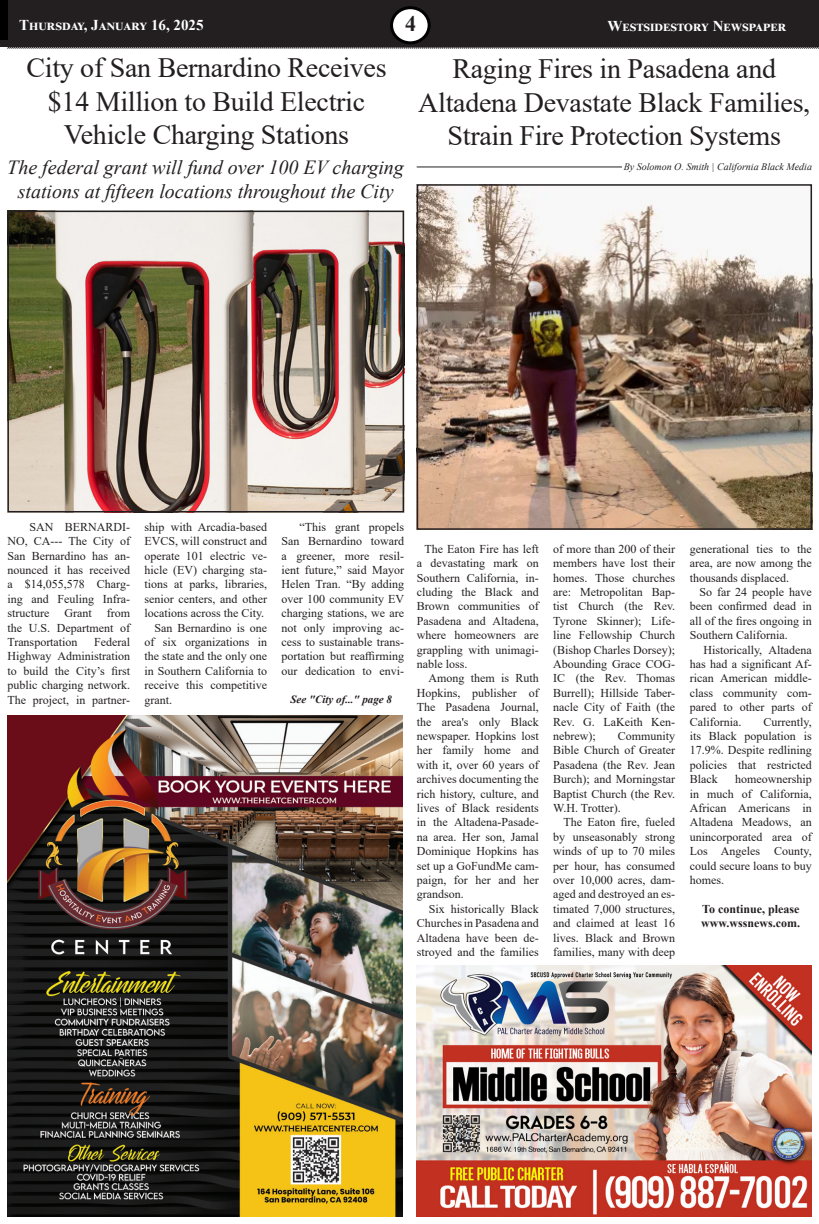
<style>
.page{position:relative;width:819px;height:1224px;background:#fff}
.page>*{position:absolute;margin:0;border:0;box-sizing:border-box;transform-origin:0 0}
.t1{font:28px/33.6px "Times New Roman";letter-spacing:-.01em;color:#231f20;text-align:center}
.t2{font:700 22px "Times New Roman";color:#231f20}
.t3{font:italic 20px/24px "Times New Roman";color:#231f20;text-align:center}
.t4{font:700 15px "Times New Roman";color:#fff}
.t5{font:12px/14.4px "Times New Roman";color:#231f20;text-align:justify}
.t6{font:700 12px "Times New Roman";color:#231f20}
.t7{font:italic 700 11px "Times New Roman";color:#231f20}
.t8{font:italic 10px "Times New Roman";color:#231f20}
</style>
<div class="page">
<div style="left:0;top:0;width:819px;height:46px;background:#231f20"></div>
<div style="left:392px;top:8px;width:37px;height:35px;background:#fff;border-radius:50%"></div>
<div style="left:390px;top:6px;width:41px;height:38px;border:3px solid #000;border-radius:50%"></div>
<svg style="left:6px;top:44px;width:813px;height:5px"></svg>
<hr style="left:417px;top:166px;width:205px;height:1px;background:#231f20">
<img style="left:7px;top:715px;width:395px;height:501px">
<div style="left:0;top:0;width:7px;height:39px;background:#000"></div>
<img style="left:417px;top:965px;width:395px;height:252px">
<img style="left:420px;top:187px;width:389px;height:340px">
<div style="left:417px;top:184px;width:395px;height:346px;border:2px solid #231f20"></div>
<img style="left:10px;top:214px;width:391px;height:295px">
<div style="left:7px;top:211px;width:397px;height:301px;border:2px solid #231f20"></div>
<p class="t4" style="left:19px;top:14px;width:186px">Thursday, January 16, 2025</p>
<h2 class="t2" style="left:405px;top:8px;width:12px">4</h2>
<p class="t4" style="left:608px;top:15px;width:180px">Westsidestory Newspaper</p>
<p class="t1" style="left:26px;top:50px;width:362px">City of San Bernardino Receives $14 Million to Build Electric</p>
<p class="t1" style="left:64px;top:117px;width:287px">Vehicle Charging Stations</p>
<p class="t3" style="left:7px;top:155px;width:398px">The federal grant will fund over 100 EV charging stations at fifteen locations throughout the City</p>
<p class="t1" style="left:452px;top:51px;width:325px">Raging Fires in Pasadena and</p>
<p class="t1" style="left:418px;top:84px;width:394px">Altadena Devastate Black Families,<br>Strain Fire Protection Systems</p>
<p class="t8" style="left:624px;top:160px;width:190px">By Solomon O. Smith | California Black Media</p>
<p class="t5" style="left:7px;top:519px;width:124px;text-indent:22px">SAN BERNARDI-NO, CA--- The City of San Bernardino has an&shy;nounced it has received a $14,055,578 Charg&shy;ing and Feuling Infra&shy;structure Grant from the U.S. Department of Transportation</p>
<p class="t5" style="left:7px;top:634px;width:124px;text-indent:87px">Federal Highway Administration to build the City’s first public charging network.<br>The project, in partner-</p>
<p class="t5" style="left:144px;top:519px;width:124px">ship with Arcadia-based EVCS, will construct and operate 101 electric ve&shy;hicle (EV) charging sta&shy;tions at parks, libraries, senior centers, and other locations across the City.</p>
<p class="t5" style="left:144px;top:620px;width:124px;text-indent:10px">San Bernardino is one of six organizations in the state and the only one in Southern California to receive this competitive grant.</p>
<p class="t5" style="left:281px;top:519px;width:124px;text-indent:18px">“This grant propels San Bernardino toward a greener, more resil&shy;ient future,” said Mayor Helen Tran. “By adding over 100 community EV charging stations, we are not only improving ac&shy;cess to sustainable trans&shy;portation but reaffirming our dedication to envi-</p>
<p class="t7" style="left:290px;top:692px;width:103px">See "City of..." page 8</p>
<p class="t5" style="left:417px;top:541px;width:124px;text-indent:8px">The Eaton Fire has left a devastating mark on Southern California, in&shy;cluding the Black and Brown communities of Pasadena and Altadena, where homeowners are grappling with unimagi&shy;nable loss.</p>
<p class="t5" style="left:417px;top:671px;width:124px;text-indent:12px">Among them is Ruth Hopkins, publisher of The Pasadena Journal, the area's only Black newspaper. Hopkins lost her family home and with it, over 60 years of archives documenting the rich history, culture, and lives of Black residents in the Altadena-Pasade&shy;na area. Her son, Jamal Dominique Hopkins has set up a GoFundMe cam&shy;paign, for her and her grandson.</p>
<p class="t5" style="left:417px;top:901px;width:124px;text-indent:12px">Six historically Black Churches in Pasadena and Altadena have been de&shy;stroyed and the families</p>
<p class="t5" style="left:553px;top:541px;width:124px">of more than 200 of their members have lost their homes. Those churches are: Metropolitan Bap&shy;tist Church (the Rev.<br>Tyrone Skinner); Life&shy;line Fellowship Church (Bishop Charles Dorsey); Abounding Grace COG-IC (the Rev. Thomas Burrell); Hillside Taber&shy;nacle City of Faith (the Rev. G. LaKeith Ken&shy;nebrew);</p>
<p class="t5" style="left:553px;top:728px;width:124px;text-indent:65px">Community Bible Church of Greater Pasadena (the Rev. Jean Burch); and Morningstar Baptist Church (the Rev.<br>W.H. Trotter).</p>
<p class="t5" style="left:553px;top:815px;width:124px;text-indent:10px">The Eaton fire, fueled by unseasonably strong winds of up to 70 miles per hour, has consumed over 10,000 acres, dam&shy;aged and destroyed an es&shy;timated 7,000 structures, and claimed at least 16 lives. Black and Brown families, many with deep</p>
<p class="t5" style="left:690px;top:541px;width:124px">generational ties to the area, are now among the thousands displaced.</p>
<p class="t5" style="left:690px;top:584px;width:124px;text-indent:10px">So far 24 people have been confirmed dead in all of the fires ongoing in Southern California.</p>
<p class="t5" style="left:690px;top:642px;width:124px;text-indent:14px">Historically, Altadena has had a significant Af&shy;rican American middle&shy;class community com&shy;pared to other parts of California.</p>
<p class="t5" style="left:690px;top:714px;width:124px;text-indent:74px">Currently, its Black population is 17.9%. Despite redlining policies that restricted Black</p>
<p class="t5" style="left:690px;top:772px;width:124px;text-indent:45px">homeownership in much of California, African Americans in Altadena Meadows, an unincorporated area of Los Angeles County, could secure loans to buy homes.</p>
<p class="t6" style="left:702px;top:900px;width:99px">To continue, please</p>
<p class="t6" style="left:701px;top:914px;width:100px">www.wssnews.com.</p>
</div>
